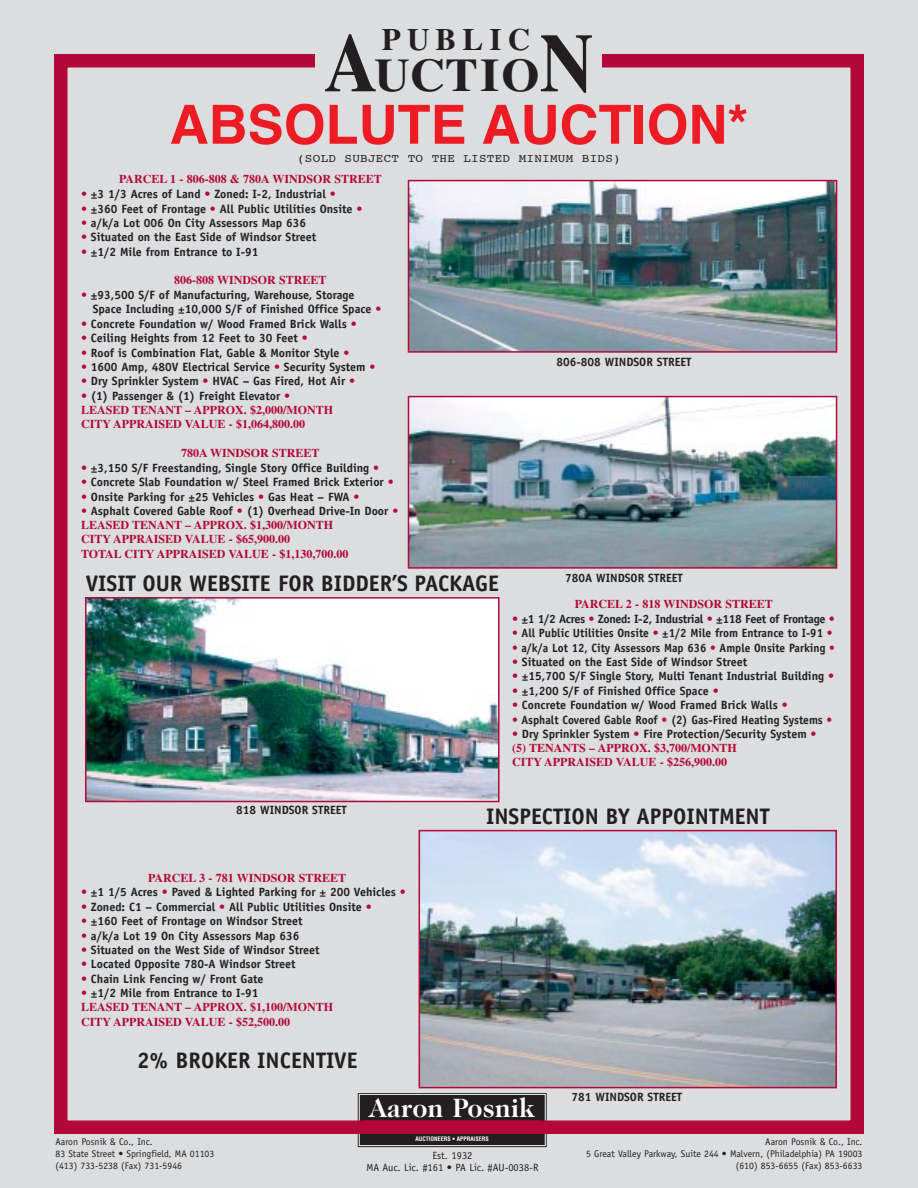
<style>
.page{position:relative;width:918px;height:1188px;background:#dcddde}
.page>*{position:absolute;margin:0;border:0;box-sizing:border-box;transform-origin:0 0}
.t1{font:700 54px "Helvetica";color:#ed1c24}
.t2{font:700 46.65px "Times";letter-spacing:.025em;color:#231f20;scale:1.05 1}
.t3{font:700 31.05px "Times";letter-spacing:.2em;color:#231f20}
.t4{font:700 27px "Caslon 224 IT Cby BT";color:#fff}
.t5{font:700 22.5px "Officina Sans";color:#231f20}
.t6{font:700 12px/14.4px "Officina Sans";color:#231f20}
.t7{font:700 12px/14.4px "Times";color:#b20738}
.t8{font:700 12px "Officina Sans";color:#231f20;scale:.96 1}
.t9{font:700 12px "Officina Sans";letter-spacing:-.03em;color:#231f20}
.t10{font:700 12px "Officina Sans";color:#231f20;scale:.95 1}
.t11{font:12px "Courier";letter-spacing:.02em;color:#231f20;scale:1.05 1}
.t12{font:10.5px/12.6px "Officina Sans";color:#231f20;text-align:center}
.t13{font:9.75px/11.7px "Officina Sans";color:#231f20}
.t14{font:700 condensed 6px "Helvetica";color:#fff}
.s1{font-size:82.8px}
.s2{color:#b20738}
</style>
<div class="page">
<svg style="left:357px;top:1093px;width:190px;height:55px;background:#343132"></svg>
<div style="left:54px;top:54px;width:810px;height:1080px;border:14px solid #b20738"></div>
<img style="left:411px;top:183px;width:423px;height:167px">
<div style="left:408px;top:180px;width:429px;height:173px;border:2px solid #b20738"></div>
<img style="left:411px;top:399px;width:423px;height:167px">
<div style="left:408px;top:396px;width:429px;height:173px;border:2px solid #b20738"></div>
<img style="left:422px;top:833px;width:412px;height:252px">
<div style="left:419px;top:830px;width:418px;height:258px;border:2px solid #b20738"></div>
<img style="left:88px;top:600px;width:409px;height:199px">
<div style="left:85px;top:597px;width:415px;height:205px;border:2px solid #b20738"></div>
<div style="left:316px;top:27px;width:286px;height:89px;background:#dcddde"></div>
<h3 class="t3" style="left:382px;top:28px;width:150px">PUBLIC</h3>
<h2 class="t2" style="left:324px;top:59px;width:258px"><span class="s1">A</span>UCTIO<span class="s1">N</span></h2>
<h1 class="t1" style="left:170px;top:102px;width:580px">ABSOLUTE AUCTION*</h1>
<p class="t11" style="left:297px;top:153px;width:310px">(SOLD SUBJECT TO THE LISTED MINIMUM BIDS)</p>
<p class="t7" style="left:119px;top:173px;width:264px">PARCEL 1 - 806-808 &amp; 780A WINDSOR STREET</p>
<p class="t6" style="left:81px;top:188px;width:256px"><span class="s2">•</span> ±3 1/3 Acres of Land <span class="s2">•</span> Zoned: I-2, Industrial <span class="s2">•</span></p>
<p class="t6" style="left:81px;top:202px;width:283px"><span class="s2">•</span> ±360 Feet of Frontage <span class="s2">•</span> All Public Utilities Onsite <span class="s2">•</span></p>
<p class="t6" style="left:81px;top:217px;width:227px"><span class="s2">•</span> a/k/a Lot 006 On City Assessors Map 636</p>
<p class="t6" style="left:81px;top:231px;width:237px"><span class="s2">•</span> Situated on the East Side of Windsor Street</p>
<p class="t6" style="left:81px;top:246px;width:179px"><span class="s2">•</span> ±1/2 Mile from Entrance to I-91</p>
<p class="t7" style="left:174px;top:274px;width:154px">806-808 WINDSOR STREET</p>
<p class="t6" style="left:93px;top:289px;width:290px;text-indent:-12px"><span class="s2">•</span> ±93,500 S/F of Manufacturing, Warehouse, Storage<br>Space Including ±10,000 S/F of Finished Office Space <span class="s2">•</span></p>
<p class="t6" style="left:81px;top:318px;width:277px"><span class="s2">•</span> Concrete Foundation w/ Wood Framed Brick Walls <span class="s2">•</span></p>
<p class="t6" style="left:81px;top:332px;width:228px"><span class="s2">•</span> Ceiling Heights from 12 Feet to 30 Feet <span class="s2">•</span></p>
<p class="t6" style="left:81px;top:346px;width:270px"><span class="s2">•</span> Roof is Combination Flat, Gable &amp; Monitor Style <span class="s2">•</span></p>
<p class="t6" style="left:81px;top:361px;width:296px"><span class="s2">•</span> 1600 Amp, 480V Electrical Service <span class="s2">•</span> Security System <span class="s2">•</span></p>
<p class="t6" style="left:81px;top:375px;width:276px"><span class="s2">•</span> Dry Sprinkler System <span class="s2">•</span> HVAC – Gas Fired, Hot Air <span class="s2">•</span></p>
<p class="t6" style="left:81px;top:390px;width:211px"><span class="s2">•</span> (1) Passenger &amp; (1) Freight Elevator <span class="s2">•</span></p>
<p class="t7" style="left:81px;top:404px;width:254px">LEASED TENANT – APPROX. $2,000/MONTH<br>CITY APPRAISED VALUE - $1,064,800.00</p>
<p class="t7" style="left:181px;top:447px;width:140px">780A WINDSOR STREET</p>
<p class="t6" style="left:81px;top:462px;width:300px"><span class="s2">•</span> ±3,150 S/F Freestanding, Single Story Office Building <span class="s2">•</span></p>
<p class="t6" style="left:81px;top:476px;width:314px"><span class="s2">•</span> Concrete Slab Foundation w/ Steel Framed Brick Exterior <span class="s2">•</span></p>
<p class="t6" style="left:81px;top:490px;width:280px"><span class="s2">•</span> Onsite Parking for ±25 Vehicles <span class="s2">•</span> Gas Heat – FWA <span class="s2">•</span></p>
<p class="t6" style="left:81px;top:505px;width:319px"><span class="s2">•</span> Asphalt Covered Gable Roof <span class="s2">•</span> (1) Overhead Drive-In Door <span class="s2">•</span></p>
<p class="t7" style="left:81px;top:519px;width:269px">LEASED TENANT – APPROX. $1,300/MONTH<br>CITY APPRAISED VALUE - $65,900.00<br>TOTAL CITY APPRAISED VALUE - $1,130,700.00</p>
<h3 class="t5" style="left:86px;top:575px;width:415px">VISIT OUR WEBSITE FOR BIDDER’S PACKAGE</h3>
<p class="t6" style="left:557px;top:355px;width:137px">806-808 WINDSOR STREET</p>
<p class="t6" style="left:565px;top:571px;width:119px">780A WINDSOR STREET</p>
<p class="t7" style="left:575px;top:598px;width:200px">PARCEL 2 - 818 WINDSOR STREET</p>
<p class="t9" style="left:512px;top:614px;width:324px"><span class="s2">•</span> ±1 1/2 Acres <span class="s2">•</span> Zoned: I-2, Industrial <span class="s2">•</span> ±118 Feet of Frontage <span class="s2">•</span></p>
<p class="t8" style="left:512px;top:628px;width:335px"><span class="s2">•</span> All Public Utilities Onsite <span class="s2">•</span> ±1/2 Mile from Entrance to I-91 <span class="s2">•</span></p>
<p class="t10" style="left:512px;top:643px;width:341px"><span class="s2">•</span> a/k/a Lot 12, City Assessors Map 636 <span class="s2">•</span> Ample Onsite Parking <span class="s2">•</span></p>
<p class="t6" style="left:512px;top:656px;width:237px"><span class="s2">•</span> Situated on the East Side of Windsor Street</p>
<p class="t6" style="left:512px;top:670px;width:323px"><span class="s2">•</span> ±15,700 S/F Single Story, Multi Tenant Industrial Building <span class="s2">•</span></p>
<p class="t6" style="left:512px;top:684px;width:208px"><span class="s2">•</span> ±1,200 S/F of Finished Office Space <span class="s2">•</span></p>
<p class="t6" style="left:512px;top:699px;width:277px"><span class="s2">•</span> Concrete Foundation w/ Wood Framed Brick Walls <span class="s2">•</span></p>
<p class="t8" style="left:512px;top:715px;width:335px"><span class="s2">•</span> Asphalt Covered Gable Roof <span class="s2">•</span> (2) Gas-Fired Heating Systems <span class="s2">•</span></p>
<p class="t6" style="left:512px;top:728px;width:306px"><span class="s2">•</span> Dry Sprinkler System <span class="s2">•</span> Fire Protection/Security System <span class="s2">•</span></p>
<p class="t7" style="left:512px;top:742px;width:226px">(5) TENANTS – APPROX. $3,700/MONTH<br>CITY APPRAISED VALUE - $256,900.00</p>
<p class="t6" style="left:236px;top:804px;width:112px">818 WINDSOR STREET</p>
<p class="t7" style="left:148px;top:871px;width:200px">PARCEL 3 - 781 WINDSOR STREET</p>
<p class="t6" style="left:81px;top:886px;width:326px"><span class="s2">•</span> ±1 1/5 Acres <span class="s2">•</span> Paved &amp; Lighted Parking for ± 200 Vehicles <span class="s2">•</span></p>
<p class="t6" style="left:81px;top:901px;width:292px"><span class="s2">•</span> Zoned: C1 – Commercial <span class="s2">•</span> All Public Utilities Onsite <span class="s2">•</span></p>
<p class="t6" style="left:81px;top:915px;width:223px"><span class="s2">•</span> ±160 Feet of Frontage on Windsor Street</p>
<p class="t6" style="left:81px;top:929px;width:220px"><span class="s2">•</span> a/k/a Lot 19 On City Assessors Map 636</p>
<p class="t6" style="left:81px;top:944px;width:240px"><span class="s2">•</span> Situated on the West Side of Windsor Street</p>
<p class="t6" style="left:81px;top:958px;width:216px"><span class="s2">•</span> Located Opposite 780-A Windsor Street</p>
<p class="t6" style="left:81px;top:973px;width:184px"><span class="s2">•</span> Chain Link Fencing w/ Front Gate</p>
<p class="t6" style="left:81px;top:987px;width:179px"><span class="s2">•</span> ±1/2 Mile from Entrance to I-91</p>
<p class="t7" style="left:81px;top:1001px;width:254px">LEASED TENANT – APPROX. $1,100/MONTH<br>CITY APPRAISED VALUE - $52,500.00</p>
<h3 class="t5" style="left:137px;top:1052px;width:222px">2% BROKER INCENTIVE</h3>
<h3 class="t5" style="left:486px;top:808px;width:285px">INSPECTION BY APPOINTMENT</h3>
<p class="t6" style="left:572px;top:1090px;width:112px">781 WINDSOR STREET</p>
<h3 class="t4" style="left:369px;top:1098px;width:168px">Aaron Posnik</h3>
<p class="t14" style="left:416px;top:1137px;width:75px">AUCTIONEERS • APPRAISERS</p>
<p class="t13" style="left:56px;top:1137px;width:160px">Aaron Posnik &amp; Co., Inc.<br>83 State Street • Springfield, MA 01103 (413) 733-5238 (Fax) 731-5946</p>
<p class="t13" style="left:586px;top:1137px;width:278px;text-align:right">Aaron Posnik &amp; Co., Inc.<br>5 Great Valley Parkway, Suite 244 • Malvern, (Philadelphia) PA 19003 (610) 853-6655 (Fax) 853-6633</p>
<p class="t12" style="left:366px;top:1150px;width:174px">Est. 1932<br>MA Auc. Lic. #161 • PA Lic. #AU-0038-R</p>
</div>
